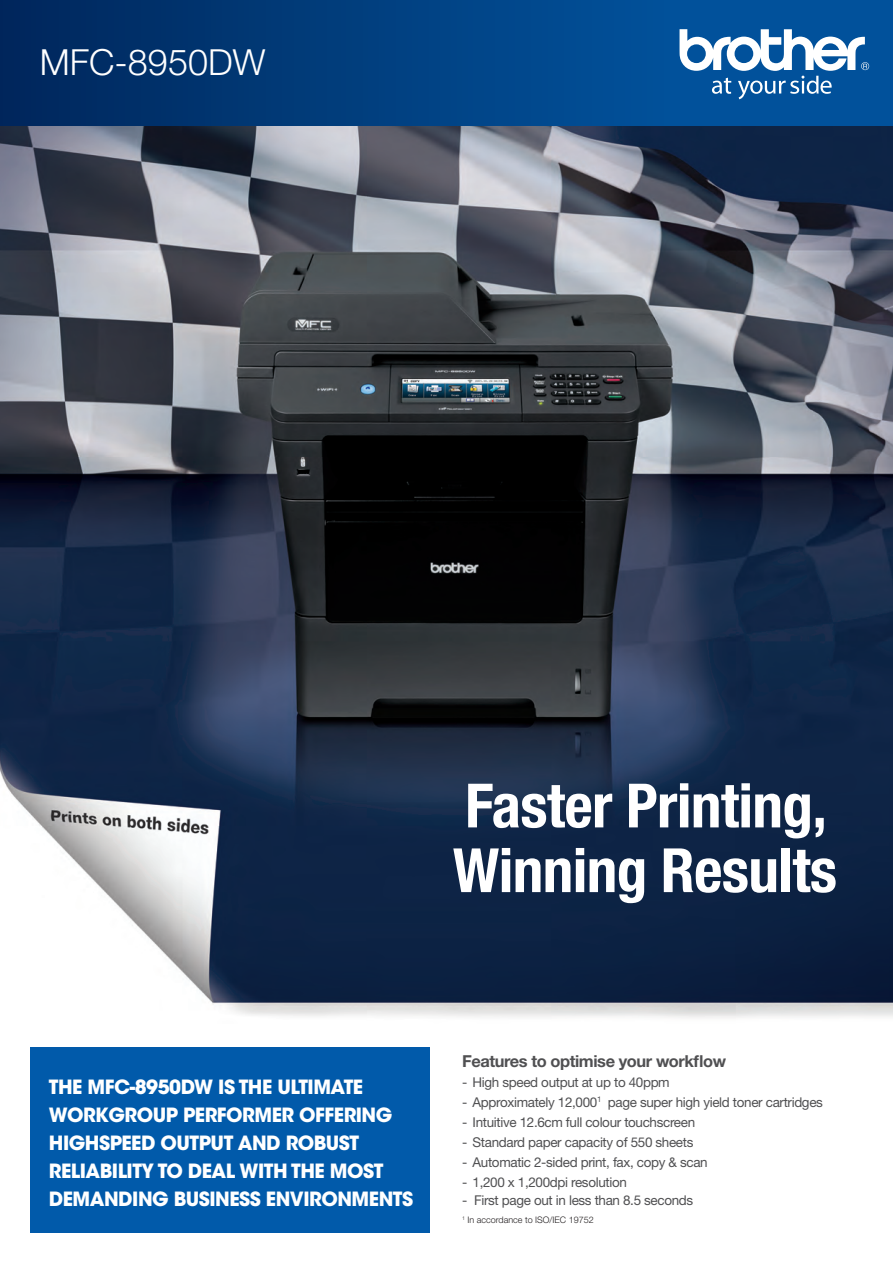
<style>
.page{position:relative;width:893px;height:1263px;background:#fff}
.page>*{position:absolute;margin:0;border:0;box-sizing:border-box;transform-origin:0 0}
.t1{font:700 condensed 61.2px/64.7px "Helvetica Neue";letter-spacing:-.01em;color:#fff}
.t2{font:300 36px "Helvetica Neue LT Std";color:#fff}
.t3{font:700 19.5px/28px "ITC Avant Garde Std";letter-spacing:-.025em;color:#fff}
.t4{font:700 16.5px "Helvetica Neue LT Std";letter-spacing:-.025em;color:#505052}
.t5{font:13.5px "Helvetica Neue LT Std";letter-spacing:-.025em;color:#505052}
.t6{font:300 9px "Helvetica Neue LT Std";color:#231f20}
</style>
<div class="page">
<img style="left:0;top:125px;width:893px;height:893px">
<div style="left:0;top:0;width:680px;height:125px;background:linear-gradient(to right,#00265b,#01529c)"></div>
<div style="left:679px;top:0;width:214px;height:125px;background:#01519b"></div>
<svg style="left:679px;top:29px;width:190px;height:70px"></svg>
<div style="left:30px;top:1047px;width:399px;height:185px;background:#015aaa"></div>
<h2 class="t2" style="left:40px;top:40px;width:227px">MFC-8950DW</h2>
<h1 class="t1" style="left:453px;top:769px;width:386px">Faster Printing,<br>Winning Results</h1>
<h3 class="t3" style="left:49px;top:1072px;width:345px">THE MFC-8950DW IS THE ULTIMATE<br>WORKGROU P PERFORMER OFFERING<br>HIGHSPEED OUT</h3>
<h3 class="t3" style="left:49px;top:1128px;width:366px;text-indent:150px">PUT AND ROBUST<br>RELIABILITY TO DEAL WITH THE MOST<br>DEMANDI NG BUSINESS ENVI RONMENTS</h3>
<p class="t4" style="left:462px;top:1050px;width:266px">Features to optimise your workflow</p>
<p class="t5" style="left:462px;top:1074px;width:209px">- High speed output at up to 40ppm</p>
<p class="t5" style="left:462px;top:1094px;width:362px">- Approximately 12,000<sup>1</sup> page super high yield toner cartridges</p>
<p class="t5" style="left:462px;top:1114px;width:235px">- Intuitive 12.6cm full colour touchscreen</p>
<p class="t5" style="left:462px;top:1134px;width:233px">- Standard paper capacity of 550 sheets</p>
<p class="t5" style="left:462px;top:1154px;width:247px">- Automatic 2-sided print, fax, copy &amp; scan</p>
<p class="t5" style="left:462px;top:1174px;width:166px">- 1,200 x 1,200dpi resolution</p>
<p class="t5" style="left:462px;top:1192px;width:233px">- First page out in less than 8.5 seconds</p>
<p class="t6" style="left:462px;top:1215px;width:133px"><sup>1</sup> In accordance to ISO/IEC 19752</p>
</div>
